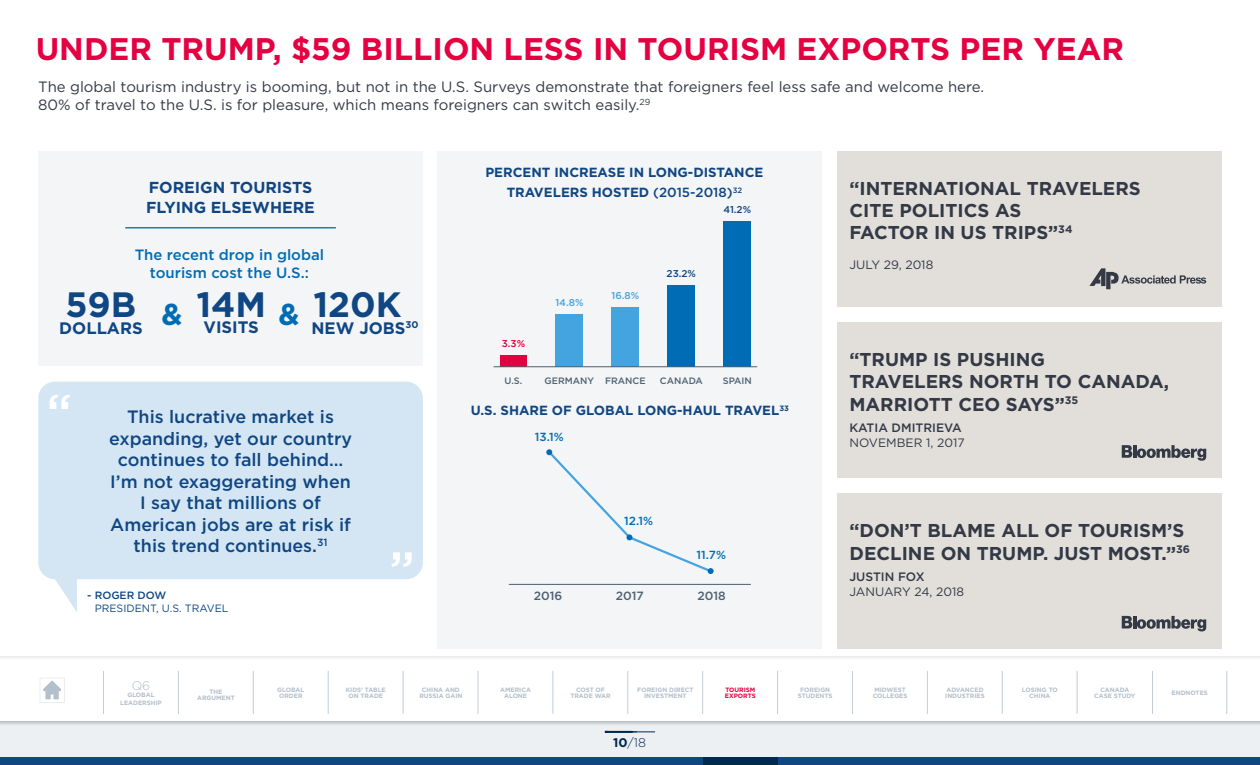
<style>
.page{position:relative;width:1260px;height:765px;background:#fff}
.page>*{position:absolute;margin:0;border:0;box-sizing:border-box;transform-origin:0 0}
.t1{font:500 51px "Gotham";color:#fff}
.t2{font:700 35.25px "Gotham";color:#104683}
.t3{font:700 31.25px "Gotham";color:#e40041}
.t4{font:700 18.62px/22.4px "Gotham";color:#333945}
.t5{font:500 17.88px/21.5px "Gotham";color:#104683;text-align:center}
.t6{font:700 16.62px "Gotham";color:#104683}
.t7{font:700 15.88px/19.1px "Gotham";color:#104683}
.t8{font:14.88px/17.9px "Gotham";color:#333945}
.t9{font:500 14.88px/17.9px "Gotham";color:#006cb5;text-align:center}
.t10{font:700 13.25px/19.9px "Gotham";color:#104683;text-align:center}
.t11{font:300 12.62px "Gotham";color:#00294f}
.t12{font:300 12.5px "Gotham";color:#b3bfca}
.t13{font:12.12px "Gotham";color:#333945}
.t14{font:500 12.12px "Gotham";color:#333945}
.t15{font:500 12px "Gotham";color:#4d6172}
.t16{font:500 11.75px "Gotham";color:#006cb5}
.t17{font:10.62px "Gotham";color:#104683}
.t18{font:500 10.62px "Gotham";color:#104683}
.t19{font:500 9.88px "Gotham";color:#44a4df}
.t20{font:500 9.88px "Gotham";color:#104683}
.t21{font:500 9.88px "Gotham";color:#e40041}
.t22{font:500 9.25px "Gotham";color:#4d6172}
.t23{font:700 6.25px/6.2px "Gotham";color:#b3bfca;text-align:center}
.t24{font:700 6.25px/6.2px "Gotham";color:#e40041}
.s1{font-weight:500}
.s2{font-weight:700}
</style>
<div class="page">
<div style="left:0;top:721px;width:1260px;height:44px;background:#edf0f3"></div>
<div style="left:0;top:721px;width:1260px;height:5px;background:#d4d7da"></div>
<hr style="left:605px;top:732px;width:50px;height:1px;background:#00294f">
<div style="left:0;top:656px;width:1260px;height:5px;background:#f7f7f7"></div>
<svg style="left:40px;top:678px;width:24px;height:25px"></svg>
<div style="left:0;top:757px;width:1260px;height:8px;background:#104683"></div>
<hr style="left:103px;top:671px;width:1px;height:43px;background:#c2cdd6">
<hr style="left:253px;top:671px;width:1px;height:43px;background:#c2cdd6">
<hr style="left:403px;top:671px;width:1px;height:43px;background:#c2cdd6">
<hr style="left:553px;top:671px;width:1px;height:43px;background:#c2cdd6">
<hr style="left:702px;top:671px;width:1px;height:43px;background:#c2cdd6">
<hr style="left:178px;top:671px;width:1px;height:43px;background:#c2cdd6">
<hr style="left:328px;top:671px;width:1px;height:43px;background:#c2cdd6">
<hr style="left:478px;top:671px;width:1px;height:43px;background:#c2cdd6">
<hr style="left:628px;top:671px;width:1px;height:43px;background:#c2cdd6">
<hr style="left:777px;top:671px;width:1px;height:43px;background:#c2cdd6">
<hr style="left:852px;top:671px;width:1px;height:43px;background:#c2cdd6">
<hr style="left:927px;top:671px;width:1px;height:43px;background:#c2cdd6">
<hr style="left:1002px;top:671px;width:1px;height:43px;background:#c2cdd6">
<hr style="left:1077px;top:671px;width:1px;height:43px;background:#c2cdd6">
<hr style="left:1152px;top:671px;width:1px;height:43px;background:#c2cdd6">
<hr style="left:1227px;top:671px;width:1px;height:43px;background:#c2cdd6">
<div style="left:703px;top:757px;width:75px;height:8px;background:#00294f"></div>
<hr style="left:605px;top:731px;width:28px;height:2px;background:#00294f">
<div style="left:438px;top:151px;width:384px;height:498px;background:#f3f5f7"></div>
<div style="left:500px;top:355px;width:27px;height:12px;background:#e40041"></div>
<div style="left:724px;top:221px;width:27px;height:146px;background:#006cb5"></div>
<div style="left:668px;top:285px;width:27px;height:82px;background:#006cb5"></div>
<div style="left:612px;top:308px;width:27px;height:59px;background:#44a4df"></div>
<div style="left:556px;top:314px;width:27px;height:53px;background:#44a4df"></div>
<hr style="left:493px;top:367px;width:264px;height:1px;background:#4d6172">
<hr style="left:509px;top:584px;width:242px;height:1px;background:#4d6172">
<svg style="left:546px;top:449px;width:168px;height:125px"></svg>
<svg style="left:38px;top:382px;width:385px;height:230px;background:#dae9f4"></svg>
<div style="left:837px;top:151px;width:384px;height:156px;background:#e2dfdb"></div>
<svg style="left:1089px;top:268px;width:117px;height:21px"></svg>
<div style="left:837px;top:323px;width:384px;height:155px;background:#e2dfdb"></div>
<svg style="left:1122px;top:445px;width:84px;height:16px"></svg>
<div style="left:837px;top:494px;width:384px;height:155px;background:#e2dfdb"></div>
<svg style="left:1122px;top:616px;width:84px;height:16px"></svg>
<div style="left:38px;top:151px;width:385px;height:215px;background:#f3f5f7"></div>
<hr style="left:125px;top:227px;width:211px;height:1px;background:#006cb5">
<h3 class="t3" style="left:36px;top:28px;width:1090px">UNDER TRUMP, $59 BILLION LESS IN TOURISM EXPORTS PER YEAR</h3>
<h3 class="t8" style="left:38px;top:77px;width:947px">The global tourism industry is booming, but not in the U.S. Surveys demonstrate that foreigners feel less safe and welcome here.<br>80% of travel to the U.S. is for pleasure, which means foreigners can switch easily.<sup>29</sup></h3>
<h3 class="t7" style="left:146px;top:178px;width:170px">FOREIGN TOURISTS<br>FLYING ELSEWHERE</h3>
<h3 class="t9" style="left:135px;top:245px;width:191px">The recent drop in global tourism cost the U.S.:</h3>
<h2 class="t2" style="left:66px;top:282px;width:202px">59B <sub>&amp;</sub> 14M</h2>
<h3 class="t6" style="left:204px;top:317px;width:200px">VISITS <sup>&amp;</sup> <sup>120K</sup></h3>
<h3 class="t6" style="left:311px;top:317px;width:109px">NEW JOBS<sup>30</sup></h3>
<h3 class="t6" style="left:59px;top:317px;width:85px">DOLLARS</h3>
<h1 class="t1" style="left:46px;top:379px;width:27px">“</h1>
<h3 class="t5" style="left:109px;top:406px;width:245px">This lucrative market is expanding, yet our country continues to fall behind…<br>I’m not exaggerating when<br>I say that millions of<br>American jobs are at risk if this trend continues.<sup>31</sup></h3>
<h3 class="t18" style="left:87px;top:588px;width:81px">- ROGER DOW</h3>
<h3 class="t17" style="left:95px;top:601px;width:135px">PRESIDENT, U.S. TRAVEL</h3>
<h1 class="t1" style="left:415px;top:582px;width:27px;rotate:-180deg">“</h1>
<h3 class="t10" style="left:485px;top:163px;width:279px">PERCENT INCREASE IN LONG-DISTANCE<br>TRAVELERS HOSTED <span class="s1">(2015-2018)</span><sup>32</sup></h3>
<h3 class="t20" style="left:723px;top:203px;width:29px">41.2%</h3>
<h3 class="t21" style="left:502px;top:337px;width:25px">3.3%</h3>
<h3 class="t22" style="left:505px;top:375px;width:19px">U.S.</h3>
<h3 class="t19" style="left:555px;top:296px;width:30px">14.8%</h3>
<h3 class="t19" style="left:611px;top:289px;width:29px">16.8%</h3>
<h3 class="t20" style="left:667px;top:267px;width:31px">23.2%</h3>
<h3 class="t22" style="left:545px;top:375px;width:51px">GERMANY</h3>
<h3 class="t22" style="left:605px;top:375px;width:42px">FRANCE</h3>
<h3 class="t22" style="left:660px;top:375px;width:44px">CANADA</h3>
<h3 class="t22" style="left:723px;top:375px;width:31px">SPAIN</h3>
<h3 class="t10" style="left:471px;top:401px;width:320px">U.S. SHARE OF GLOBAL LONG-HAUL TRAVEL<sup>33</sup></h3>
<h3 class="t16" style="left:535px;top:429px;width:31px">13.1%</h3>
<h3 class="t16" style="left:624px;top:513px;width:31px">12.1%</h3>
<h3 class="t16" style="left:697px;top:548px;width:31px">11.7%</h3>
<h3 class="t15" style="left:534px;top:587px;width:30px">2016</h3>
<h3 class="t15" style="left:616px;top:587px;width:29px">2017</h3>
<h3 class="t15" style="left:698px;top:587px;width:30px">2018</h3>
<h3 class="t4" style="left:849px;top:177px;width:293px">“INTERNATIONAL TRAVELERS<br>CITE POLITICS AS<br>FACTOR IN US TRIPS”<sup>34</sup></h3>
<h3 class="t13" style="left:849px;top:257px;width:85px">JULY 29, 2018</h3>
<h3 class="t4" style="left:849px;top:348px;width:321px">“TRUMP IS PUSHING<br>TRAVELERS NORTH TO CANADA,<br>MARRIOTT CEO SAYS”<sup>35</sup></h3>
<h3 class="t14" style="left:849px;top:420px;width:114px">KATIA DMITRIEVA</h3>
<h3 class="t13" style="left:849px;top:435px;width:117px">NOVEMBER 1, 2017</h3>
<h3 class="t4" style="left:849px;top:519px;width:342px">“DON’T BLAME ALL OF TOURISM’S<br>DECLINE ON TRUMP. JUST MOST.”<sup>36</sup></h3>
<h3 class="t14" style="left:849px;top:569px;width:77px">JUSTIN FOX</h3>
<h3 class="t13" style="left:849px;top:584px;width:116px">JANUARY 24, 2018</h3>
<h3 class="t12" style="left:132px;top:678px;width:20px">Q6</h3>
<p class="t23" style="left:120px;top:691px;width:43px;line-height:7.5px">GLOBAL<br>LEADERSHIP</p>
<p class="t23" style="left:1094px;top:686px;width:43px">CANADA<br>CASE STUDY</p>
<p class="t23" style="left:209px;top:688px;width:14px">THE</p>
<p class="t23" style="left:1172px;top:690px;width:38px">ENDNOTES</p>
<p class="t23" style="left:197px;top:694px;width:39px">ARGUMENT</p>
<p class="t23" style="left:277px;top:686px;width:29px;text-align:left">GLOBAL<br>ORDER</p>
<p class="t23" style="left:419px;top:686px;width:44px">CHINA AND<br>RUSSIA GAIN</p>
<p class="t23" style="left:873px;top:686px;width:36px;text-align:left">MIDWEST<br>COLLEGES</p>
<p class="t23" style="left:346px;top:686px;width:42px">KIDS’ TABLE<br>ON TRADE</p>
<p class="t23" style="left:798px;top:686px;width:36px">FOREIGN<br>STUDENTS</p>
<p class="t23" style="left:500px;top:686px;width:32px">AMERICA<br>ALONE</p>
<p class="t23" style="left:945px;top:686px;width:41px;text-align:left">ADVANCED<br>INDUSTRIES</p>
<p class="t23" style="left:570px;top:686px;width:42px">COST OF<br>TRADE WAR</p>
<p class="t23" style="left:1022px;top:686px;width:37px">LOSING TO<br>CHINA</p>
<p class="t23" style="left:637px;top:686px;width:58px">FOREIGN DIRECT<br>INVESTMENT</p>
<p class="t24" style="left:725px;top:686px;width:32px">TOURISM<br>EXPORTS</p>
<h3 class="t11" style="left:613px;top:734px;width:35px"><span class="s2">10</span>/18</h3>
</div>
